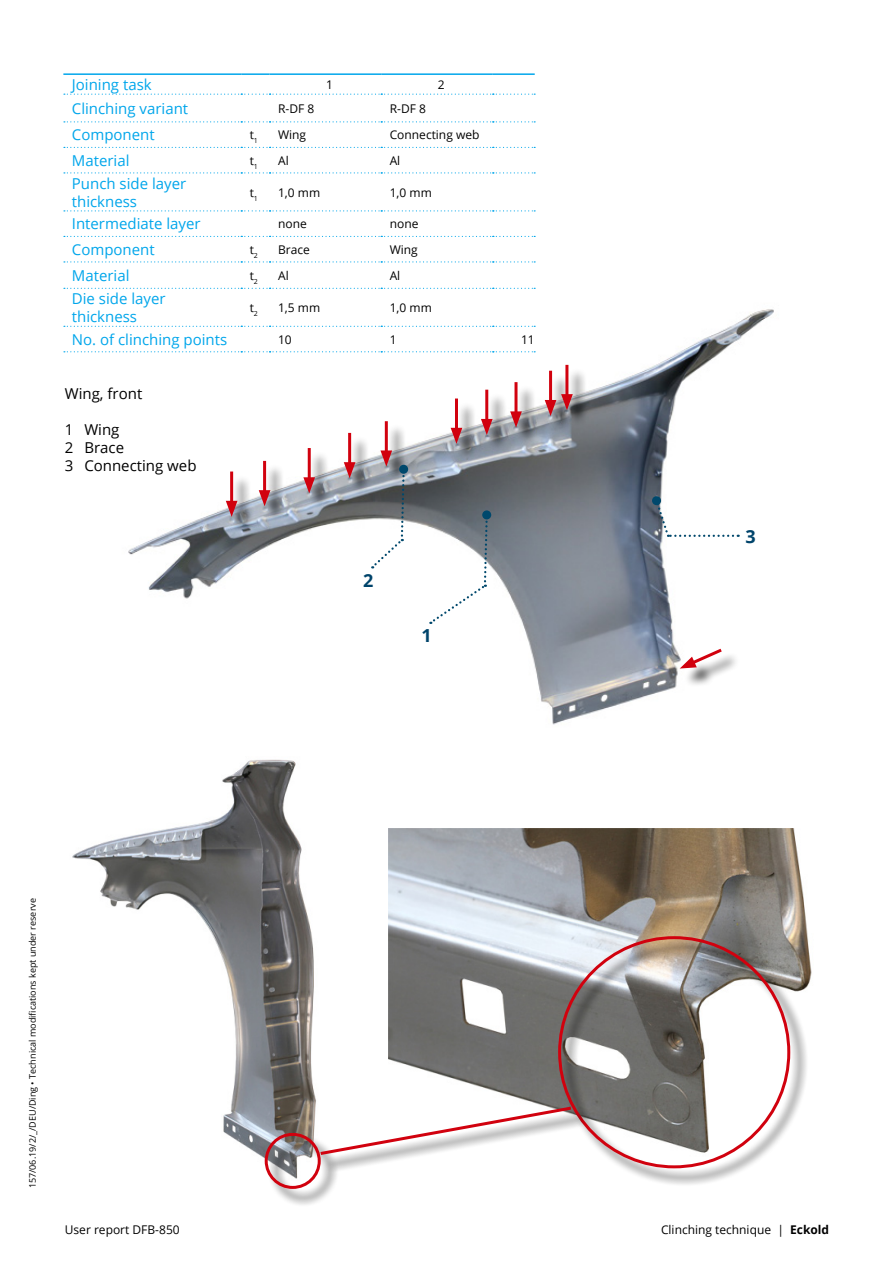
<style>
.page{position:relative;width:893px;height:1263px;background:#fff}
.page>*{position:absolute;margin:0;border:0;box-sizing:border-box;transform-origin:0 0}
.t1{font:700 18px "Open Sans";color:#00446b}
.t2{font:15px/18px "Open Sans";color:#00a6eb}
.t3{font:15px/18px "Open Sans";color:#000}
.t4{font:12px "Open Sans";color:#000}
.t5{font:9px "Open Sans";color:#000}
.s1{font-weight:700}
</style>
<div class="page">
<img style="left:98px;top:309px;width:676px;height:416px">
<div style="left:738px;top:523px;width:25px;height:25px;background:#fff"></div>
<svg style="left:654px;top:499px;width:85px;height:38px"></svg>
<div style="left:652px;top:496px;width:9px;height:9px;background:#00486c;border-radius:50%"></div>
<svg style="left:64px;top:288px;width:471px;height:1px"></svg>
<hr style="left:63px;top:73px;width:178px;height:2px;background:#00a6eb">
<hr style="left:241px;top:73px;width:29px;height:2px;background:#00a6eb">
<hr style="left:270px;top:73px;width:111px;height:2px;background:#00a6eb">
<hr style="left:381px;top:73px;width:112px;height:2px;background:#00a6eb">
<hr style="left:493px;top:73px;width:42px;height:2px;background:#00a6eb">
<svg style="left:64px;top:94px;width:471px;height:1px"></svg>
<svg style="left:64px;top:121px;width:471px;height:1px"></svg>
<svg style="left:64px;top:147px;width:471px;height:1px"></svg>
<svg style="left:64px;top:172px;width:471px;height:1px"></svg>
<svg style="left:64px;top:210px;width:471px;height:1px"></svg>
<svg style="left:64px;top:326px;width:471px;height:1px"></svg>
<svg style="left:64px;top:351px;width:471px;height:1px"></svg>
<svg style="left:64px;top:236px;width:471px;height:1px"></svg>
<svg style="left:64px;top:261px;width:471px;height:1px"></svg>
<img style="left:72px;top:759px;width:244px;height:413px">
<img style="left:388px;top:829px;width:424px;height:276px">
<div style="left:267px;top:1136px;width:72px;height:71px;background:#000;opacity:.75"></div>
<div style="left:265px;top:1133px;width:56px;height:56px;border:3px solid #d1010e;border-radius:50%"></div>
<div style="left:560px;top:938px;width:249px;height:249px;background:#000;opacity:.75"></div>
<div style="left:323px;top:1109px;width:266px;height:64px;background:#000;opacity:.75"></div>
<svg style="left:317px;top:1105px;width:257px;height:52px"></svg>
<div style="left:229px;top:474px;width:26px;height:60px;background:#000;opacity:.75"></div>
<hr style="left:230px;top:471px;width:3px;height:35px;background:#d1010e">
<svg style="left:226px;top:501px;width:11px;height:16px"></svg>
<div style="left:262px;top:464px;width:26px;height:60px;background:#000;opacity:.75"></div>
<hr style="left:263px;top:461px;width:3px;height:35px;background:#d1010e">
<svg style="left:259px;top:490px;width:11px;height:16px"></svg>
<div style="left:307px;top:451px;width:26px;height:60px;background:#000;opacity:.75"></div>
<hr style="left:308px;top:448px;width:3px;height:35px;background:#d1010e">
<svg style="left:303px;top:477px;width:12px;height:16px"></svg>
<div style="left:347px;top:436px;width:26px;height:60px;background:#000;opacity:.75"></div>
<hr style="left:348px;top:433px;width:3px;height:35px;background:#d1010e">
<svg style="left:344px;top:462px;width:11px;height:16px"></svg>
<div style="left:384px;top:424px;width:26px;height:60px;background:#000;opacity:.75"></div>
<hr style="left:385px;top:421px;width:3px;height:35px;background:#d1010e">
<div style="left:454px;top:401px;width:26px;height:60px;background:#000;opacity:.75"></div>
<hr style="left:455px;top:398px;width:3px;height:35px;background:#d1010e">
<svg style="left:451px;top:428px;width:11px;height:16px"></svg>
<div style="left:484px;top:392px;width:26px;height:60px;background:#000;opacity:.75"></div>
<hr style="left:485px;top:390px;width:3px;height:35px;background:#d1010e">
<svg style="left:481px;top:419px;width:12px;height:16px"></svg>
<div style="left:513px;top:385px;width:26px;height:60px;background:#000;opacity:.75"></div>
<hr style="left:514px;top:382px;width:3px;height:35px;background:#d1010e">
<svg style="left:510px;top:411px;width:12px;height:16px"></svg>
<div style="left:548px;top:373px;width:26px;height:60px;background:#000;opacity:.75"></div>
<hr style="left:549px;top:371px;width:3px;height:35px;background:#d1010e">
<div style="left:564px;top:368px;width:26px;height:60px;background:#000;opacity:.75"></div>
<hr style="left:565px;top:365px;width:3px;height:35px;background:#d1010e">
<svg style="left:545px;top:394px;width:28px;height:22px"></svg>
<div style="left:683px;top:652px;width:56px;height:35px;background:#000;opacity:.75"></div>
<svg style="left:680px;top:646px;width:45px;height:22px"></svg>
<div style="left:356px;top:567px;width:25px;height:26px;background:#fff"></div>
<svg style="left:372px;top:450px;width:34px;height:118px"></svg>
<div style="left:399px;top:465px;width:9px;height:9px;background:#00486c;border-radius:50%"></div>
<div style="left:414px;top:623px;width:25px;height:25px;background:#fff"></div>
<svg style="left:430px;top:514px;width:59px;height:110px"></svg>
<div style="left:482px;top:510px;width:9px;height:9px;background:#00486c;border-radius:50%"></div>
<p class="t2" style="left:72px;top:75px;width:81px">Joining task</p>
<p class="t4" style="left:326px;top:76px;width:8px">1</p>
<p class="t4" style="left:438px;top:76px;width:8px">2</p>
<p class="t2" style="left:72px;top:99px;width:118px">Clinching variant</p>
<p class="t4" style="left:278px;top:100px;width:38px">R-DF 8</p>
<p class="t4" style="left:390px;top:100px;width:38px">R-DF 8</p>
<p class="t2" style="left:72px;top:126px;width:84px">Component</p>
<p class="t4" style="left:250px;top:127px;width:10px">t<sub>1</sub></p>
<p class="t4" style="left:278px;top:127px;width:30px">Wing</p>
<p class="t4" style="left:390px;top:127px;width:91px">Connecting web</p>
<p class="t2" style="left:72px;top:151px;width:59px">Material</p>
<p class="t4" style="left:250px;top:152px;width:10px">t<sub>1</sub></p>
<p class="t4" style="left:278px;top:152px;width:12px">Al</p>
<p class="t4" style="left:390px;top:152px;width:12px">Al</p>
<p class="t2" style="left:72px;top:174px;width:116px">Punch side layer thickness</p>
<p class="t4" style="left:250px;top:184px;width:10px">t<sub>1</sub></p>
<p class="t4" style="left:278px;top:184px;width:44px">1,0 mm</p>
<p class="t4" style="left:390px;top:184px;width:44px">1,0 mm</p>
<p class="t2" style="left:72px;top:215px;width:130px">Intermediate layer</p>
<p class="t4" style="left:278px;top:216px;width:30px">none</p>
<p class="t4" style="left:390px;top:216px;width:30px">none</p>
<p class="t2" style="left:72px;top:240px;width:84px">Component</p>
<p class="t4" style="left:250px;top:241px;width:10px">t<sub>2</sub></p>
<p class="t4" style="left:278px;top:241px;width:33px">Brace</p>
<p class="t4" style="left:390px;top:241px;width:30px">Wing</p>
<p class="t2" style="left:72px;top:266px;width:59px">Material</p>
<p class="t4" style="left:250px;top:267px;width:10px">t<sub>2</sub></p>
<p class="t4" style="left:278px;top:267px;width:12px">Al</p>
<p class="t4" style="left:390px;top:267px;width:12px">Al</p>
<p class="t2" style="left:72px;top:289px;width:95px">Die side layer thickness</p>
<p class="t4" style="left:250px;top:299px;width:10px">t<sub>2</sub></p>
<p class="t4" style="left:278px;top:299px;width:44px">1,5 mm</p>
<p class="t4" style="left:390px;top:299px;width:44px">1,0 mm</p>
<p class="t2" style="left:72px;top:330px;width:157px">No. of clinching points</p>
<p class="t4" style="left:278px;top:331px;width:15px">10</p>
<p class="t4" style="left:390px;top:331px;width:8px">1</p>
<p class="t4" style="left:521px;top:331px;width:15px">11</p>
<p class="t3" style="left:65px;top:384px;width:79px">Wing, front</p>
<p class="t3" style="left:65px;top:420px;width:133px">1 Wing<br>2 Brace<br>3 Connecting web</p>
<p class="t1" style="left:363px;top:568px;width:12px">2</p>
<p class="t1" style="left:421px;top:623px;width:12px">1</p>
<p class="t1" style="left:745px;top:523px;width:12px">3</p>
<p class="t5" style="left:26px;top:1188px;width:292px;rotate:-90deg">157/06.19/2/_/DEU/Ding • Technical modifications kept under reserve</p>
<p class="t4" style="left:65px;top:1221px;width:116px">User report DFB-850</p>
<p class="t4" style="left:661px;top:1221px;width:170px">Clinching technique | <span class="s1">Eckold</span></p>
</div>
